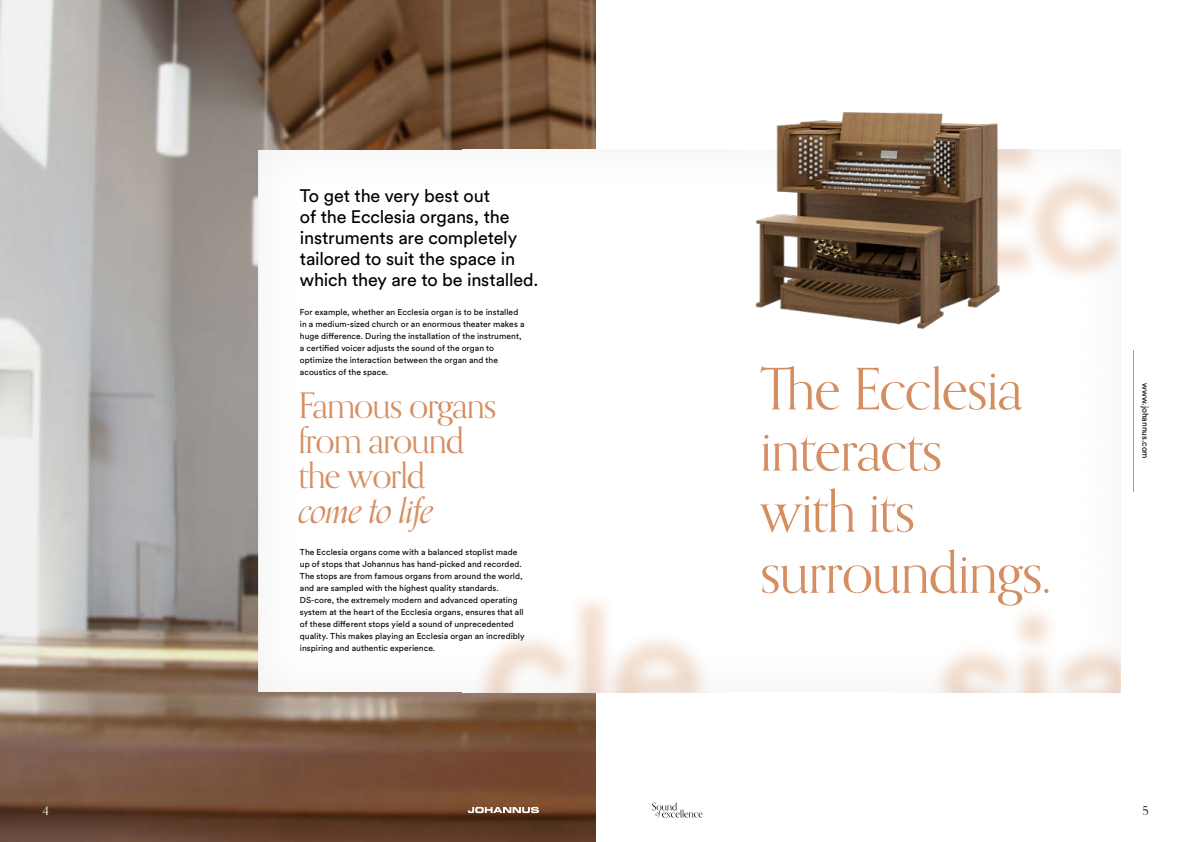
<style>
.page{position:relative;width:1191px;height:842px;background:#fff}
.page>*{position:absolute;margin:0;border:0;box-sizing:border-box;transform-origin:0 0}
.t1{font:57.2px/61.2px "Orpheus Pro";letter-spacing:-.02em;color:#d58e62}
.t2{font:35.3px/35.2px "Orpheus Pro";letter-spacing:-.03em;color:#d58e62}
.t3{font:italic 35.3px "Orpheus Pro";letter-spacing:-.03em;color:#d58e62}
.t4{font:18px/21px "Circular Std";letter-spacing:-.01em;color:#000}
.t5{font:12px "Orpheus Pro";color:#fff}
.t6{font:12px "Orpheus Pro";color:#000}
.t7{font:8.5px/12px "Circular Std";letter-spacing:.005em;color:#000}
</style>
<div class="page">
<img style="left:0;top:0;width:595px;height:842px">
<div style="left:257px;top:149px;width:863px;height:545px;background:#000;opacity:.07"></div>
<img style="left:755px;top:112px;width:252px;height:217px">
<hr style="left:1133px;top:350px;width:1px;height:142px;background:#d58e62">
<svg style="left:652px;top:802px;width:50px;height:15px"></svg>
<svg style="left:468px;top:807px;width:71px;height:6px"></svg>
<h3 class="t4" style="left:300px;top:185px;width:240px">To get the very best out<br>of the Ecclesia organs, the instruments are completely tailored to suit the space in which they are to be installed.</h3>
<p class="t7" style="left:300px;top:306px;width:226px">For example, whether an Ecclesia organ is to be installed in a medium-sized church or an enormous theater makes a huge difference. During the installation of the instrument, a certified voicer adjusts the sound of the organ to optimize the interaction between the organ and the acoustics of the space.</p>
<h2 class="t2" style="left:298px;top:387px;width:200px">Famous organs from around the world</h2>
<h2 class="t3" style="left:298px;top:483px;width:137px">come to life</h2>
<p class="t7" style="left:300px;top:546px;width:226px">The Ecclesia organs come with a balanced stoplist made up of stops that Johannus has hand-picked and recorded.<br>The stops are from famous organs from around the world, and are sampled with the highest quality standards.<br>DS-core, the extremely modern and advanced operating system at the heart of the Ecclesia organs, ensures that all of these different stops yield a sound of unprecedented quality. This makes playing an Ecclesia organ an incredibly inspiring and authentic experience.</p>
<h1 class="t1" style="left:760px;top:358px;width:293px">The Ecclesia interacts with its surroundings.</h1>
<p class="t7" style="left:1151px;top:383px;width:77px;rotate:90deg">www.johannus.com</p>
<h3 class="t5" style="left:43px;top:803px;width:8px">4</h3>
<h3 class="t6" style="left:1142px;top:803px;width:8px">5</h3>
</div>
